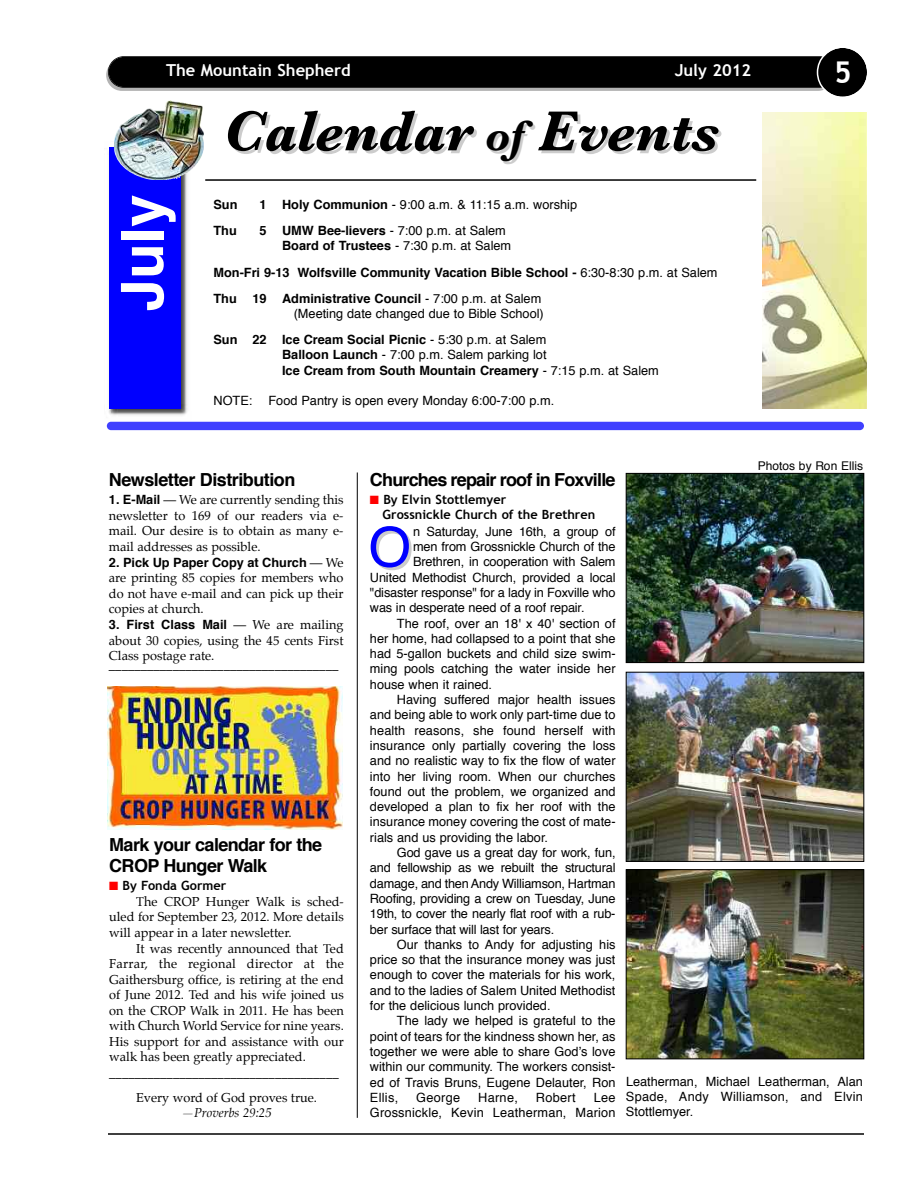
<style>
.page{position:relative;width:918px;height:1188px;background:#fff}
.page>*{position:absolute;margin:0;border:0;box-sizing:border-box;transform-origin:0 0}
.t1{font:italic 700 58.5px "Baskerville";letter-spacing:-.005em;color:#000}
.t2{font:700 58.5px "Helvetica";color:#fff}
.t3{font:54.75px "Helvetica";color:#00f}
.t4{font:700 30px "Trebuchet MS";color:#fff}
.t5{font:700 18px/21.6px "Helvetica";letter-spacing:-.035em;color:#000}
.t6{font:700 16.5px "Trebuchet MS";color:#fff}
.t7{font:12.75px/15.3px "Helvetica";color:#000;text-align:right}
.t8{font:12.75px/15.6px "Palatino";color:#000;text-align:justify}
.t9{font:700 12.75px/26.1px "Helvetica";color:#000}
.t10{font:700 12.75px/15.8px "Trebuchet MS";color:#000}
.t11{font:italic 12.75px "Palatino";color:#000}
.t12{font:12px "Helvetica";color:#000}
.s1{font-size:45px}
.s2{font-weight:700}
.s3{font-weight:400}
.s4{font-family:"Helvetica";font-weight:700}
.s5{font-family:"Palatino";font-weight:400}
.s6{color:#f00}
</style>
<div class="page">
<div style="left:106px;top:59px;width:728px;height:32px;background:#b3b3b3;border-radius:16px"></div>
<div style="left:109px;top:57px;width:726px;height:30px;background:#000;border-radius:15px"></div>
<div style="left:108px;top:56px;width:727px;height:32px;border:2px solid #000;border-radius:16px"></div>
<svg style="left:817px;top:48px;width:50px;height:49px"></svg>
<hr style="left:108px;top:1133px;width:756px;height:2px;background:#000">
<hr style="left:205px;top:179px;width:551px;height:2px;background:#000">
<img style="left:108px;top:153px;width:80px;height:263px">
<div style="left:109px;top:147px;width:72px;height:261px;background:#00f"></div>
<img style="left:114px;top:100px;width:90px;height:79px">
<img style="left:763px;top:113px;width:103px;height:296px">
<hr style="left:357px;top:472px;width:1px;height:646px;background:#000">
<div style="left:107px;top:422px;width:757px;height:8px;background:#4040ff;border-radius:4px"></div>
<img style="left:108px;top:687px;width:235px;height:143px">
<img style="left:628px;top:475px;width:234px;height:186px">
<div style="left:626px;top:473px;width:238px;height:190px;border:1px solid #000"></div>
<img style="left:628px;top:674px;width:234px;height:186px">
<div style="left:626px;top:672px;width:238px;height:190px;border:1px solid #000"></div>
<img style="left:628px;top:872px;width:234px;height:185px">
<div style="left:626px;top:870px;width:238px;height:189px;border:1px solid #000"></div>
<p class="t6" style="left:166px;top:61px;width:186px">The Mountain Shepherd</p>
<p class="t6" style="left:675px;top:61px;width:78px">July 2012</p>
<h3 class="t4" style="left:834px;top:54px;width:19px">5</h3>
<h1 class="t1" style="left:223px;top:99px;width:498px">Calendar <span class="s1">of</span> Events</h1>
<h1 class="t2" style="left:118px;top:311px;width:119px;rotate:-90deg">July</h1>
<p class="t9" style="left:213px;top:193px;width:26px">Sun</p>
<p class="t7" style="left:260px;top:198px;width:319px"><span class="s2">1 Holy Communion</span> - 9:00 a.m. &amp; 11:15 a.m. worship</p>
<p class="t9" style="left:213px;top:219px;width:25px">Thu</p>
<p class="t7" style="left:282px;top:224px;width:231px;text-align:left;text-indent:-23px"><span class="s2">5 UMW Bee-lievers</span> - 7:00 p.m. at Salem<br><span class="s2">Board of Trustees</span> - 7:30 p.m. at Salem</p>
<p class="t9" style="left:213px;top:260px;width:506px">Mon-Fri 9-13 Wolfsville Community Vacation Bible School - <span class="s3">6:30-8:30 p.m. at Salem<br></span>Thu 19 Administrative Council <span class="s3">- 7:00 p.m. at Salem</span></p>
<p class="t7" style="left:213px;top:301px;width:334px;line-height:26.1px">(Meeting date changed due to Bible School)<br><span class="s2">Sun 22 Ice Cream Social Picnic</span> - 5:30 p.m. at Salem</p>
<p class="t9" style="left:282px;top:348px;width:378px;line-height:15.3px">Balloon Launch <span class="s3">- 7:00 p.m. Salem parking lot<br></span>Ice Cream from South Mountain Creamery <span class="s3">- 7:15 p.m. at Salem</span></p>
<p class="t7" style="left:213px;top:394px;width:40px">NOTE:</p>
<p class="t7" style="left:268px;top:394px;width:287px">Food Pantry is open every Monday 6:00-7:00 p.m.</p>
<h3 class="t5" style="left:109px;top:471px;width:188px">newsletter distribution</h3>
<p class="t8" style="left:109px;top:493px;width:236px"><span class="s4">1. E-Mail</span> — We are currently sending this newsletter to 169 of our readers via e&shy;mail. Our desire is to obtain as many e&shy;mail addresses as possible.</p>
<p class="t9" style="left:109px;top:550px;width:236px">2. Pick Up Paper Copy at Church <span class="s5">— We</span></p>
<p class="t8" style="left:109px;top:571px;width:236px">are printing 85 copies for members who do not have e-mail and can pick up their copies at church.</p>
<p class="t9" style="left:109px;top:613px;width:236px">3. First Class Mail <span class="s5">— We are mailing</span></p>
<p class="t8" style="left:109px;top:633px;width:236px">about 30 copies, using the 45 cents First<br>Class postage rate.</p>
<p class="t8" style="left:109px;top:658px;width:231px">____________________________________</p>
<h3 class="t5" style="left:109px;top:835px;width:215px">Mark your calendar for the<br>CROP Hunger Walk</h3>
<p class="t10" style="left:109px;top:878px;width:118px"><span class="s6">■</span> By Fonda Gormer</p>
<p class="t8" style="left:109px;top:895px;width:236px;text-indent:27px">The CROP Hunger Walk is sched&shy;uled for September 23, 2012. More details will appear in a later newsletter.</p>
<p class="t8" style="left:109px;top:941px;width:236px;text-align:left;text-indent:27px">It was recently announced that Ted Farrar, the regional director at the Gaithersburg office, is retiring at the end of June 2012. Ted and his wife joined us on the CROP Walk in 2011. He has been with Church World Service for nine years.<br>His support for and assistance with our walk has been greatly appreciated. ____________________________________</p>
<p class="t8" style="left:136px;top:1090px;width:182px">Every word of God proves true.</p>
<p class="t11" style="left:181px;top:1107px;width:92px">—Proverbs 29:25</p>
<h3 class="t5" style="left:370px;top:471px;width:247px">Churches repair roof in Foxville</h3>
<p class="t10" style="left:383px;top:491px;width:214px;text-indent:-13px"><span class="s6">■</span> By Elvin Stottlemyer<br>Grossnickle Church of the Brethren</p>
<h2 class="t3" style="left:369px;top:524px;width:44px">O</h2>
<p class="t7" style="left:413px;top:525px;width:204px">n Saturday, June 16th, a group of</p>
<p class="t7" style="left:413px;top:540px;width:204px">men from Grossnickle Church of the</p>
<p class="t7" style="left:413px;top:555px;width:204px">Brethren, in cooperation with Salem</p>
<p class="t7" style="left:370px;top:571px;width:247px">United Methodist Church, provided a local</p>
<p class="t7" style="left:370px;top:586px;width:247px">"disaster response" for a lady in Foxville who</p>
<p class="t7" style="left:370px;top:601px;width:216px">was in desperate need of a roof repair.</p>
<p class="t7" style="left:397px;top:616px;width:220px">The roof, over an 18' x 40' section of</p>
<p class="t7" style="left:370px;top:632px;width:247px">her home, had collapsed to a point that she</p>
<p class="t7" style="left:370px;top:647px;width:247px">had 5-gallon buckets and child size swim-</p>
<p class="t7" style="left:370px;top:662px;width:247px">ming pools catching the water inside her</p>
<p class="t7" style="left:370px;top:678px;width:124px">house when it rained.</p>
<p class="t7" style="left:397px;top:693px;width:220px">Having suffered major health issues</p>
<p class="t7" style="left:370px;top:708px;width:247px">and being able to work only part-time due to</p>
<p class="t7" style="left:370px;top:724px;width:247px">health reasons, she found herself with</p>
<p class="t7" style="left:370px;top:739px;width:247px">insurance only partially covering the loss</p>
<p class="t7" style="left:370px;top:754px;width:247px">and no realistic way to fix the flow of water</p>
<p class="t7" style="left:370px;top:769px;width:247px">into her living room. When our churches</p>
<p class="t7" style="left:370px;top:785px;width:247px">found out the problem, we organized and</p>
<p class="t7" style="left:370px;top:800px;width:247px">developed a plan to fix her roof with the</p>
<p class="t7" style="left:370px;top:815px;width:247px">insurance money covering the cost of mate-</p>
<p class="t7" style="left:370px;top:831px;width:180px">rials and us providing the labor.</p>
<p class="t7" style="left:397px;top:846px;width:220px">God gave us a great day for work, fun,</p>
<p class="t7" style="left:370px;top:861px;width:247px">and fellowship as we rebuilt the structural</p>
<p class="t7" style="left:370px;top:877px;width:247px">damage, and then Andy Williamson, Hartman</p>
<p class="t7" style="left:370px;top:892px;width:247px">Roofing, providing a crew on Tuesday, June</p>
<p class="t7" style="left:370px;top:907px;width:247px">19th, to cover the nearly flat roof with a rub-</p>
<p class="t7" style="left:370px;top:922px;width:186px">ber surface that will last for years.</p>
<p class="t7" style="left:397px;top:938px;width:220px">Our thanks to Andy for adjusting his</p>
<p class="t7" style="left:370px;top:953px;width:247px">price so that the insurance money was just</p>
<p class="t7" style="left:370px;top:968px;width:247px">enough to cover the materials for his work,</p>
<p class="t7" style="left:370px;top:984px;width:247px">and to the ladies of Salem United Methodist</p>
<p class="t7" style="left:370px;top:999px;width:182px">for the delicious lunch provided.</p>
<p class="t7" style="left:397px;top:1014px;width:220px">The lady we helped is grateful to the</p>
<p class="t7" style="left:370px;top:1030px;width:247px">point of tears for the kindness shown her, as</p>
<p class="t7" style="left:370px;top:1045px;width:247px">together we were able to share God’s love</p>
<p class="t7" style="left:370px;top:1060px;width:247px">within our community. The workers consist-</p>
<p class="t7" style="left:370px;top:1075px;width:247px">ed of Travis Bruns, Eugene Delauter, Ron</p>
<p class="t7" style="left:370px;top:1091px;width:30px">Ellis,</p>
<p class="t7" style="left:416px;top:1091px;width:45px">George</p>
<p class="t7" style="left:478px;top:1091px;width:41px">Harne,</p>
<p class="t7" style="left:536px;top:1091px;width:41px">Robert</p>
<p class="t7" style="left:370px;top:1091px;width:247px">Lee<br>Grossnickle, Kevin Leatherman, Marion</p>
<p class="t12" style="left:758px;top:460px;width:107px">Photos by Ron Ellis</p>
<p class="t7" style="left:626px;top:1074px;width:239px;text-align:justify">Leatherman, Michael Leatherman, Alan Spade, Andy Williamson, and Elvin Stottlemyer.</p>
</div>
